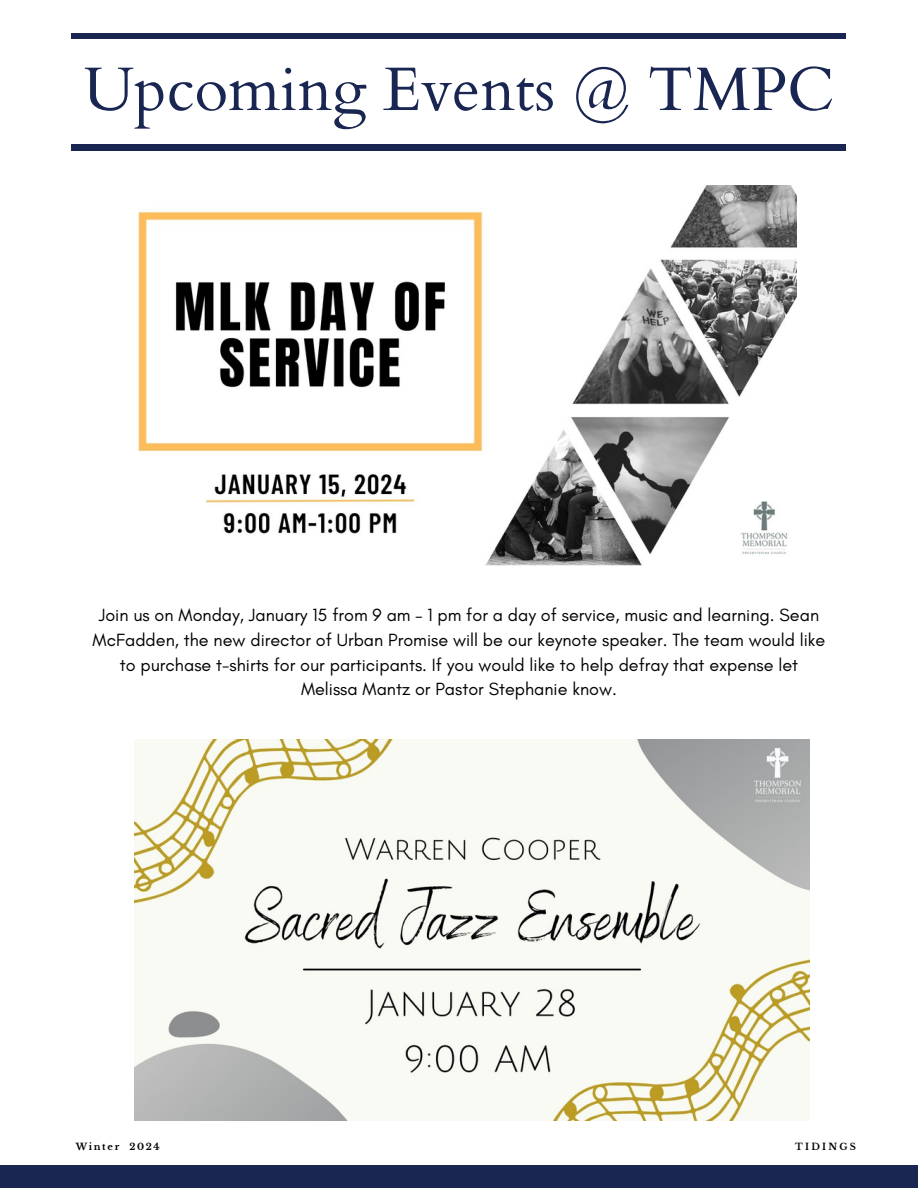
<style>
.page{position:relative;width:918px;height:1188px;background:#fff}
.page>*{position:absolute;margin:0;border:0;box-sizing:border-box;transform-origin:0 0}
.t1{font:61.5px "Cardo";color:#1a2652}
.t2{font:18px/24.8px "Glacial Indifference";color:#000;text-align:center}
.t3{font:700 9.3px "Libre Baskerville";letter-spacing:.18em;color:#000}
.t4{font:700 9.3px "Libre Baskerville";letter-spacing:.24em;color:#000}
</style>
<div class="page">
<div style="left:0;top:1165px;width:918px;height:23px;background:#1a2652"></div>
<div style="left:72px;top:145px;width:774px;height:5px;background:#1a2652"></div>
<div style="left:72px;top:33px;width:774px;height:6px;background:#1a2652"></div>
<img style="left:138px;top:185px;width:658px;height:380px">
<img style="left:134px;top:740px;width:675px;height:380px">
<p class="t1" style="left:84px;top:49px;width:752px">Upcoming Events @ TMPC</p>
<p class="t2" style="left:93px;top:602px;width:734px">Join us on Monday, January 15 from 9 am – 1 pm for a day of service, music and learning. Sean McFadden, the new director of Urban Promise will be our keynote speaker. The team would like to purchase t-shirts for our participants. If you would like to help defray that expense let Melissa Mantz or Pastor Stephanie know.</p>
<p class="t3" style="left:76px;top:1141px;width:86px">Winter 2024</p>
<p class="t4" style="left:795px;top:1141px;width:62px">TIDINGS</p>
</div>
